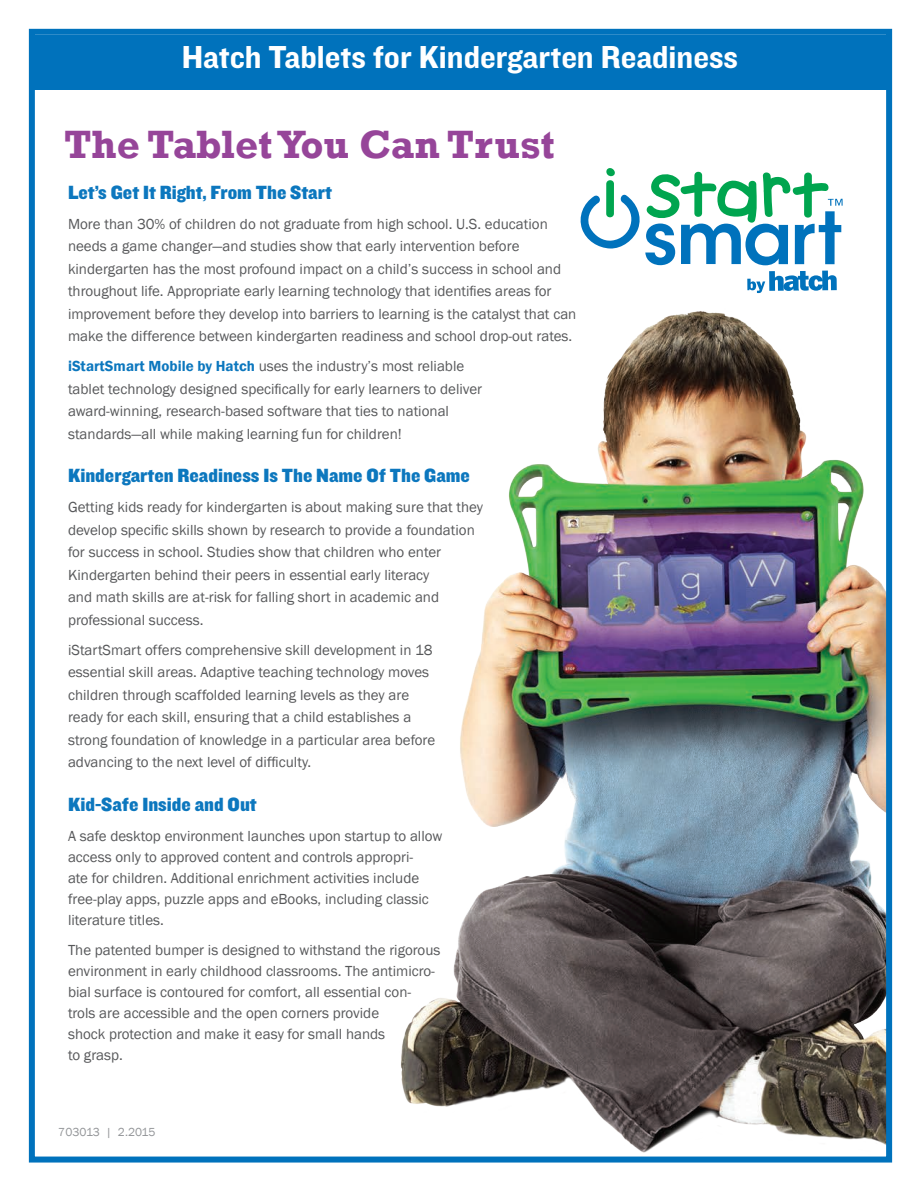
<style>
.page{position:relative;width:918px;height:1188px;background:#fff}
.page>*{position:absolute;margin:0;border:0;box-sizing:border-box;transform-origin:0 0}
.t1{font:700 40.5px "Rockwell";color:#964599}
.t2{font:33px "Knockout 51 Middleweight";color:#fff}
.t3{font:19.8px "Knockout 71 Full Middlewt";color:#0c77be}
.t4{font:15px/22.5px "Franklin Gothic";color:#57585a}
.t5{font:12px "Franklin Gothic";letter-spacing:-.005em;color:#939598}
.s1{font-weight:600;color:#0c77be}
</style>
<div class="page">
<img style="left:401px;top:265px;width:484px;height:888px">
<div style="left:32px;top:35px;width:855px;height:55px;background:#0072bc"></div>
<svg style="left:747px;top:271px;width:90px;height:22px"></svg>
<svg style="left:581px;top:168px;width:262px;height:97px"></svg>
<div style="left:29px;top:29px;width:863px;height:1134px;border:6px solid #0072bc"></div>
<p class="t2" style="left:182px;top:35px;width:558px">Hatch Tablets for Kindergarten Readiness</p>
<p class="t1" style="left:64px;top:119px;width:492px">The Tablet You Can Trust</p>
<p class="t3" style="left:68px;top:179px;width:265px">Let’s Get It Right, From The Start</p>
<p class="t4" style="left:68px;top:213px;width:510px">More than 30% of children do not graduate from high school. U.S. education needs a game changer—and studies show that early intervention before kindergarten has the most profound impact on a child’s success in school and throughout life. Appropriate early learning technology that identifies areas for improvement before they develop into barriers to learning is the catalyst that can make the difference between kindergarten readiness and school drop-out rates.</p>
<p class="t4" style="left:68px;top:355px;width:416px"><span class="s1">iStartSmart Mobile by Hatch</span> uses the industry’s most reliable tablet technology designed specifically for early learners to deliver award-winning, research-based software that ties to national standards—all while making learning fun for children!</p>
<p class="t3" style="left:68px;top:462px;width:403px">Kindergarten Readiness Is The Name Of The Game</p>
<p class="t4" style="left:68px;top:496px;width:417px">Getting kids ready for kindergarten is about making sure that they</p>
<p class="t4" style="left:68px;top:519px;width:408px">develop specific skills shown by research to provide a foundation for success in school. Studies show that children who enter Kindergarten behind their peers in essential early literacy<br>and math skills are at-risk for falling short in academic and professional success.</p>
<p class="t4" style="left:68px;top:639px;width:369px">iStartSmart offers comprehensive skill development in 18 essential skill areas. Adaptive teaching technology moves children through scaffolded learning levels as they are ready for each skill, ensuring that a child establishes a strong foundation of knowledge in a particular area before advancing to the next level of difficulty.</p>
<p class="t3" style="left:68px;top:791px;width:190px">Kid-Safe Inside and Out</p>
<p class="t4" style="left:68px;top:825px;width:376px;line-height:21px">A safe desktop environment launches upon startup to allow access only to approved content and controls appropri-<br>ate for children. Additional enrichment activities include free-play apps, puzzle apps and eBooks, including classic literature titles.</p>
<p class="t4" style="left:68px;top:939px;width:374px;line-height:21px">The patented bumper is designed to withstand the rigorous environment in early childhood classrooms. The antimicro&shy;bial surface is contoured for comfort, all essential con&shy;trols are accessible and the open corners provide<br>shock protection and make it easy for small hands<br>to grasp.</p>
<p class="t5" style="left:58px;top:1124px;width:99px">703013 | 2.2015</p>
</div>
